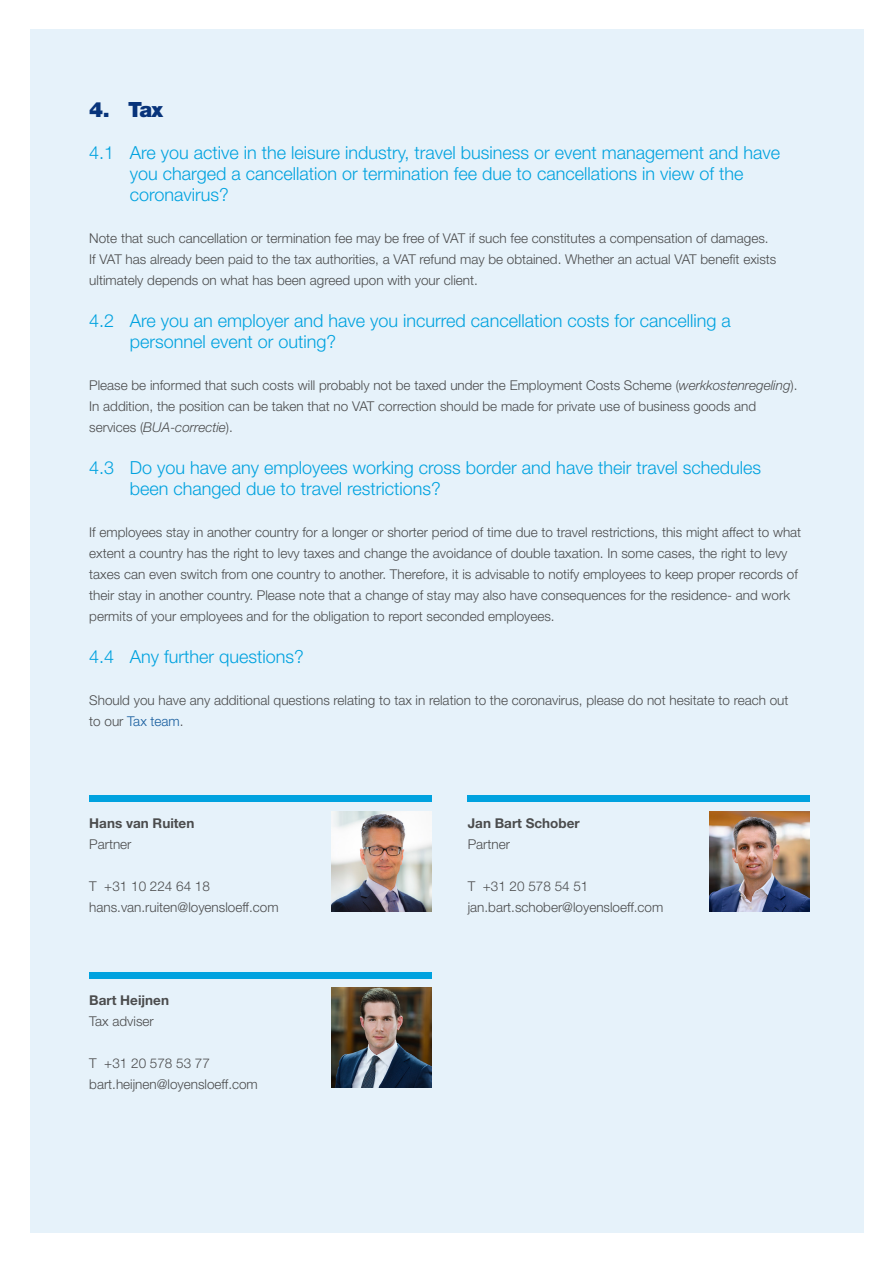
<style>
.page{position:relative;width:893px;height:1263px;background:#fff}
.page>*{position:absolute;margin:0;border:0;box-sizing:border-box;transform-origin:0 0}
.Subkop_donkerblauw_1{font:900 21px "Helvetica Neue LT Pro";color:#08347b}
.Kopje_12_pt{font:300 18px/21px "Helvetica Neue LT Pro";color:#00a2df}
.Body{font:300 13.5px/21px "Helvetica Neue LT Pro";color:#4b4c4d}
.Body-2{font:700 13.5px "Helvetica Neue LT Pro";color:#4b4c4d}
.s1{font-style:italic}
.s2{color:#175d9e}
</style>
<div class="page">
<div style="left:30px;top:30px;width:833px;height:1203px;background:#e6f2fa"></div>
<div style="left:89px;top:795px;width:343px;height:6px;background:#00a2df"></div>
<img style="left:331px;top:811px;width:100px;height:100px">
<div style="left:89px;top:972px;width:343px;height:6px;background:#00a2df"></div>
<img style="left:331px;top:988px;width:100px;height:99px">
<div style="left:468px;top:795px;width:342px;height:6px;background:#00a2df"></div>
<img style="left:710px;top:811px;width:100px;height:100px">
<p class="Subkop_donkerblauw_1" style="left:89px;top:97px;width:75px">4. Tax</p>
<p class="Kopje_12_pt" style="left:130px;top:142px;width:652px;text-indent:-41px">4.1 Are you active in the leisure industry, travel business or event management and have you charged a cancellation or termination fee due to cancellations in view of the coronavirus?</p>
<p class="Body" style="left:89px;top:227px;width:688px">Note that such cancellation or termination fee may be free of VAT if such fee constitutes a compensation of damages.<br>If VAT has already been paid to the tax authorities, a VAT refund may be obtained. Whether an actual VAT benefit exists ultimately depends on what has been agreed upon with your client.</p>
<p class="Kopje_12_pt" style="left:130px;top:310px;width:602px;text-indent:-41px">4.2 Are you an employer and have you incurred cancellation costs for cancelling a personnel event or outing?</p>
<p class="Body" style="left:89px;top:374px;width:710px">Please be informed that such costs will probably not be taxed under the Employment Costs Scheme (<span class="s1">werkkostenregeling</span>).<br>In addition, the position can be taken that no VAT correction should be made for private use of business goods and services (<span class="s1">BUA-correctie</span>).</p>
<p class="Kopje_12_pt" style="left:130px;top:457px;width:633px;text-indent:-40px">4.3 Do you have any employees working cross border and have their travel schedules been changed due to travel restrictions?</p>
<p class="Body" style="left:89px;top:521px;width:713px">If employees stay in another country for a longer or shorter period of time due to travel restrictions, this might affect to what extent a country has the right to levy taxes and change the avoidance of double taxation. In some cases, the right to levy taxes can even switch from one country to another. Therefore, it is advisable to notify employees to keep proper records of their stay in another country. Please note that a change of stay may also have consequences for the residence- and work permits of your employees and for the obligation to report seconded employees.</p>
<p class="Kopje_12_pt" style="left:89px;top:646px;width:216px">4.4 Any further questions?</p>
<p class="Body" style="left:89px;top:689px;width:701px">Should you have any additional questions relating to tax in relation to the coronavirus, please do not hesitate to reach out to our <span class="s2">Tax team</span>.</p>
<p class="Body-2" style="left:89px;top:815px;width:107px">Hans van Ruiten</p>
<p class="Body" style="left:89px;top:833px;width:44px">Partner</p>
<p class="Body" style="left:89px;top:875px;width:122px">T +31 10 224 64 18</p>
<p class="Body" style="left:89px;top:896px;width:191px">hans.van.ruiten@loyensloeff.com</p>
<p class="Body-2" style="left:89px;top:991px;width:81px">Bart Heijnen</p>
<p class="Body" style="left:89px;top:1010px;width:66px">Tax adviser</p>
<p class="Body" style="left:89px;top:1052px;width:122px">T +31 20 578 53 77</p>
<p class="Body" style="left:89px;top:1073px;width:170px">bart.heijnen@loyensloeff.com</p>
<p class="Body-2" style="left:468px;top:815px;width:114px">Jan Bart Schober</p>
<p class="Body" style="left:468px;top:833px;width:44px">Partner</p>
<p class="Body" style="left:468px;top:875px;width:122px">T +31 20 578 54 51</p>
<p class="Body" style="left:468px;top:896px;width:197px">jan.bart.schober@loyensloeff.com</p>
</div>
